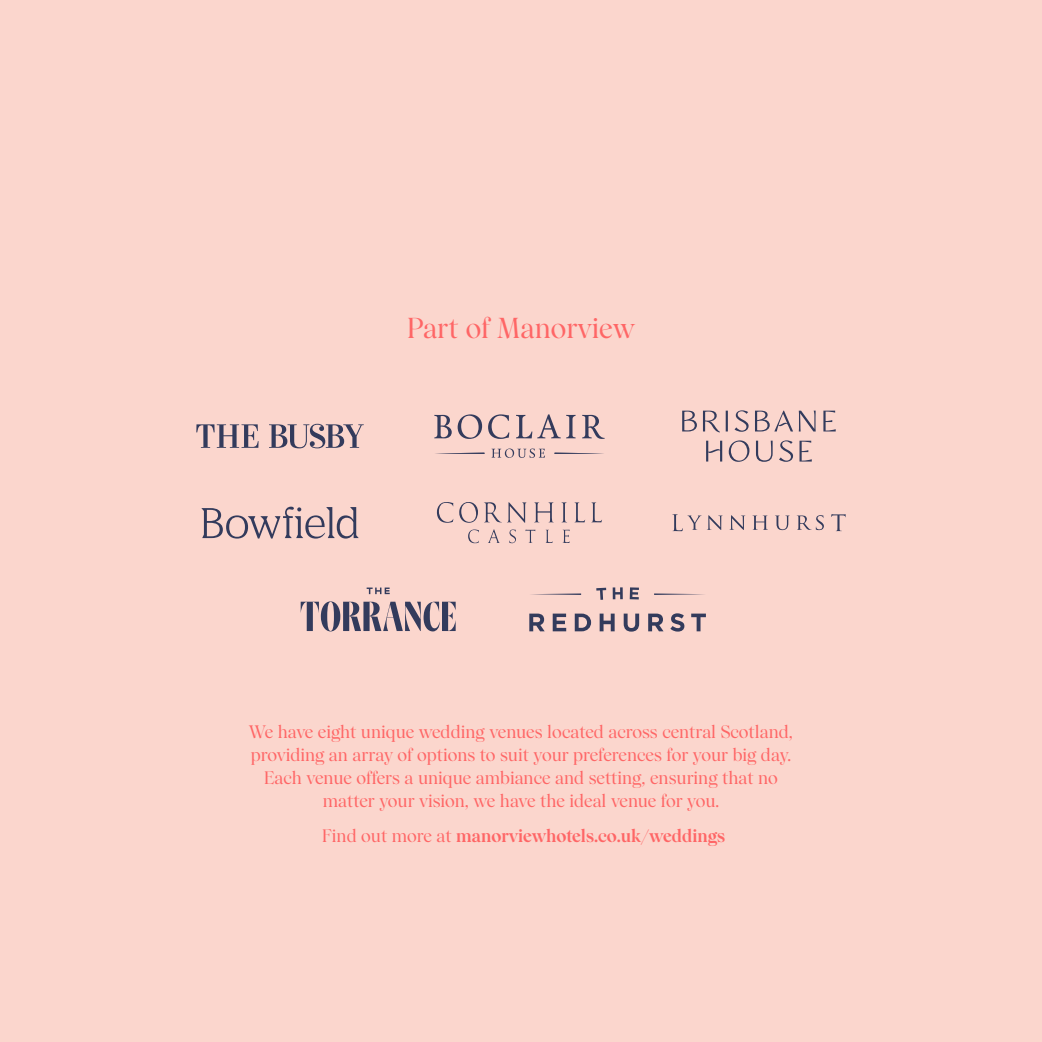
<style>
.page{position:relative;width:1042px;height:1042px;background:#fbd6cd}
.page>*{position:absolute;margin:0;border:0;box-sizing:border-box;transform-origin:0 0}
.t1{font:500 28px "Wulkan Display";color:#f66}
.t2{font:500 17.5px/22.8px "Wulkan Display";color:#f66;text-align:center}
.t3{font:700 17.5px "Wulkan Display";color:#f66}
.s1{font-weight:500}
</style>
<div class="page">
<svg style="left:196px;top:424px;width:62px;height:24px"></svg>
<svg style="left:269px;top:424px;width:95px;height:24px"></svg>
<svg style="left:682px;top:410px;width:153px;height:52px"></svg>
<svg style="left:434px;top:415px;width:18px;height:23px"></svg>
<svg style="left:458px;top:414px;width:24px;height:25px"></svg>
<svg style="left:488px;top:414px;width:21px;height:25px"></svg>
<svg style="left:516px;top:414px;width:59px;height:24px"></svg>
<svg style="left:582px;top:415px;width:23px;height:24px"></svg>
<svg style="left:491px;top:448px;width:54px;height:10px"></svg>
<hr style="left:434px;top:453px;width:50px;height:1px;background:#333b5c">
<hr style="left:554px;top:453px;width:51px;height:1px;background:#333b5c">
<svg style="left:201px;top:507px;width:158px;height:31px"></svg>
<svg style="left:437px;top:502px;width:16px;height:21px"></svg>
<svg style="left:459px;top:502px;width:19px;height:21px"></svg>
<svg style="left:484px;top:502px;width:42px;height:21px"></svg>
<svg style="left:534px;top:502px;width:20px;height:20px"></svg>
<svg style="left:561px;top:502px;width:6px;height:20px"></svg>
<svg style="left:574px;top:502px;width:11px;height:20px"></svg>
<svg style="left:591px;top:502px;width:11px;height:20px"></svg>
<svg style="left:468px;top:529px;width:11px;height:14px"></svg>
<svg style="left:488px;top:529px;width:12px;height:14px"></svg>
<svg style="left:509px;top:529px;width:7px;height:14px"></svg>
<svg style="left:525px;top:529px;width:10px;height:14px"></svg>
<svg style="left:545px;top:530px;width:8px;height:13px"></svg>
<svg style="left:562px;top:530px;width:8px;height:13px"></svg>
<svg style="left:672px;top:514px;width:173px;height:17px"></svg>
<svg style="left:529px;top:613px;width:16px;height:18px"></svg>
<svg style="left:553px;top:613px;width:13px;height:18px"></svg>
<svg style="left:575px;top:613px;width:16px;height:18px"></svg>
<svg style="left:599px;top:613px;width:15px;height:18px"></svg>
<svg style="left:624px;top:613px;width:15px;height:18px"></svg>
<svg style="left:648px;top:613px;width:15px;height:18px"></svg>
<svg style="left:670px;top:613px;width:14px;height:18px"></svg>
<svg style="left:691px;top:613px;width:15px;height:18px"></svg>
<svg style="left:596px;top:588px;width:10px;height:12px"></svg>
<svg style="left:613px;top:587px;width:10px;height:12px"></svg>
<svg style="left:630px;top:587px;width:9px;height:12px"></svg>
<svg style="left:654px;top:593px;width:50px;height:2px"></svg>
<svg style="left:531px;top:593px;width:50px;height:2px"></svg>
<svg style="left:301px;top:601px;width:155px;height:30px"></svg>
<svg style="left:367px;top:587px;width:23px;height:7px"></svg>
<h1 class="t1" style="left:407px;top:312px;width:229px">Part of Manorview</h1>
<p class="t2" style="left:249px;top:721px;width:545px">We have eight unique wedding venues located across central Scotland, providing an array of options to suit your preferences for your big day.<br>Each venue offers a unique ambiance and setting, ensuring that no matter your vision, we have the ideal venue for you.</p>
<p class="t3" style="left:322px;top:825px;width:404px"><span class="s1">Find out more at</span> manorviewhotels.co.uk/weddings</p>
</div>
